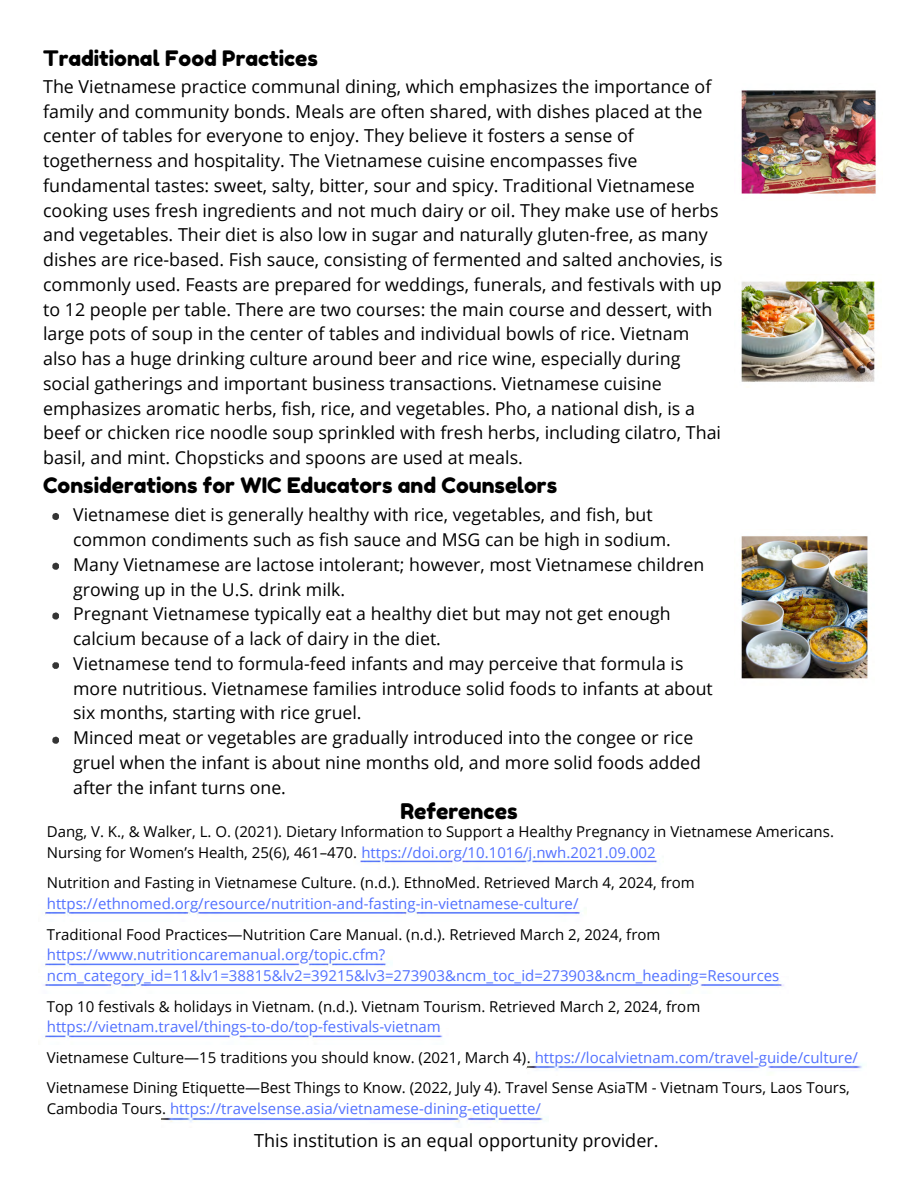
<style>
.page{position:relative;width:918px;height:1188px;background:#fff}
.page>*{position:absolute;margin:0;border:0;box-sizing:border-box;transform-origin:0 0}
.t1{font:21.6px "Fredoka One";color:#000}
.t2{font:21.3px "Fredoka One";color:#000}
.t3{font:18px "Open Sans";color:#000}
.t4{font:17.85px/24.8px "Open Sans";color:#000}
.t5{font:17.7px/24.8px "Open Sans";color:#000}
.t6{font:15px/30.6px "Open Sans";color:#000}
.t7{font:15px/30.6px "Open Sans";color:#5271ff}
.s1{color:#5271ff}
.s2{color:#000}
</style>
<div class="page">
<img style="left:741px;top:281px;width:134px;height:101px">
<img style="left:741px;top:536px;width:127px;height:143px">
<img style="left:360px;top:859px;width:298px;height:6px">
<img style="left:45px;top:910px;width:535px;height:6px">
<img style="left:45px;top:961px;width:345px;height:6px">
<img style="left:43px;top:980px;width:741px;height:8px">
<img style="left:44px;top:1031px;width:399px;height:9px">
<img style="left:527px;top:1061px;width:336px;height:10px">
<img style="left:162px;top:1114px;width:381px;height:9px">
<img style="left:741px;top:90px;width:135px;height:104px">
<p class="t2" style="left:43px;top:45px;width:276px">Traditional Food Practices</p>
<p class="t4" style="left:43px;top:74px;width:681px">The Vietnamese practice communal dining, which emphasizes the importance of family and community bonds. Meals are often shared, with dishes placed at the center of tables for everyone to enjoy. They believe it fosters a sense of togetherness and hospitality. The Vietnamese cuisine encompasses five fundamental tastes: sweet, salty, bitter, sour and spicy. Traditional Vietnamese cooking uses fresh ingredients and not much dairy or oil. They make use of herbs and vegetables. Their diet is also low in sugar and naturally gluten-free, as many dishes are rice-based. Fish sauce, consisting of fermented and salted anchovies, is commonly used. Feasts are prepared for weddings, funerals, and festivals with up to 12 people per table. There are two courses: the main course and dessert, with large pots of soup in the center of tables and individual bowls of rice. Vietnam also has a huge drinking culture around beer and rice wine, especially during social gatherings and important business transactions. Vietnamese cuisine emphasizes aromatic herbs, fish, rice, and vegetables. Pho, a national dish, is a beef or chicken rice noodle soup sprinkled with fresh herbs, including cilatro, Thai basil, and mint. Chopsticks and spoons are used at meals.</p>
<p class="t2" style="left:43px;top:472px;width:515px">Considerations for WIC Educators and Counselors</p>
<p class="t5" style="left:73px;top:502px;width:599px">Vietnamese diet is generally healthy with rice, vegetables, and fish, but common condiments such as fish sauce and MSG can be high in sodium.</p>
<p class="t5" style="left:73px;top:552px;width:633px">Many Vietnamese are lactose intolerant; however, most Vietnamese children growing up in the U.S. drink milk.</p>
<p class="t5" style="left:73px;top:601px;width:599px">Pregnant Vietnamese typically eat a healthy diet but may not get enough calcium because of a lack of dairy in the diet.</p>
<p class="t5" style="left:73px;top:651px;width:641px">Vietnamese tend to formula-feed infants and may perceive that formula is more nutritious. Vietnamese families introduce solid foods to infants at about six months, starting with rice gruel.</p>
<p class="t5" style="left:73px;top:725px;width:629px">Minced meat or vegetables are gradually introduced into the congee or rice gruel when the infant is about nine months old, and more solid foods added after the infant turns one.</p>
<h1 class="t1" style="left:400px;top:798px;width:119px">References</h1>
<p class="t6" style="left:47px;top:821px;width:789px;line-height:20.5px">Dang, V. K., &amp; Walker, L. O. (2021). Dietary Information to Support a Healthy Pregnancy in Vietnamese Americans.<br>Nursing for Women’s Health, 25(6), 461–470. <span class="s1">https://doi.org/10.1016/j.nwh.2021.09.002</span></p>
<p class="t6" style="left:47px;top:867px;width:650px">Nutrition and Fasting in Vietnamese Culture. (n.d.). EthnoMed. Retrieved March 4, 2024, from</p>
<p class="t6" style="left:47px;top:888px;width:615px"><span class="s1">https://ethnomed.org/resource/nutrition-and-fasting-in-vietnamese-culture/<br></span>Traditional Food Practices—Nutrition Care Manual. (n.d.). Retrieved March 2, 2024, from</p>
<p class="t7" style="left:47px;top:939px;width:340px">https://www.nutritioncaremanual.org/topic.cfm?</p>
<p class="t7" style="left:47px;top:960px;width:734px">ncm_category_id=11&amp;lv1=38815&amp;lv2=39215&amp;lv3=273903&amp;ncm_toc_id=273903&amp;ncm_heading=Resources<br><span class="s2">Top 10 festivals &amp; holidays in Vietnam. (n.d.). Vietnam Tourism. Retrieved March 2, 2024, from</span></p>
<p class="t6" style="left:47px;top:1011px;width:813px"><span class="s1">https://vietnam.travel/things-to-do/top-festivals-vietnam<br></span>Vietnamese Culture—15 traditions you should know. (2021, March 4). <span class="s1">https://localvietnam.com/travel-guide/culture/<br></span>Vietnamese Dining Etiquette—Best Things to Know. (2022, July 4). Travel Sense AsiaTM - Vietnam Tours, Laos Tours,</p>
<p class="t7" style="left:47px;top:1093px;width:496px"><span class="s2">Cambodia Tours.</span> https://travelsense.asia/vietnamese-dining-etiquette/</p>
<p class="t3" style="left:254px;top:1128px;width:406px">This institution is an equal opportunity provider.</p>
</div>
